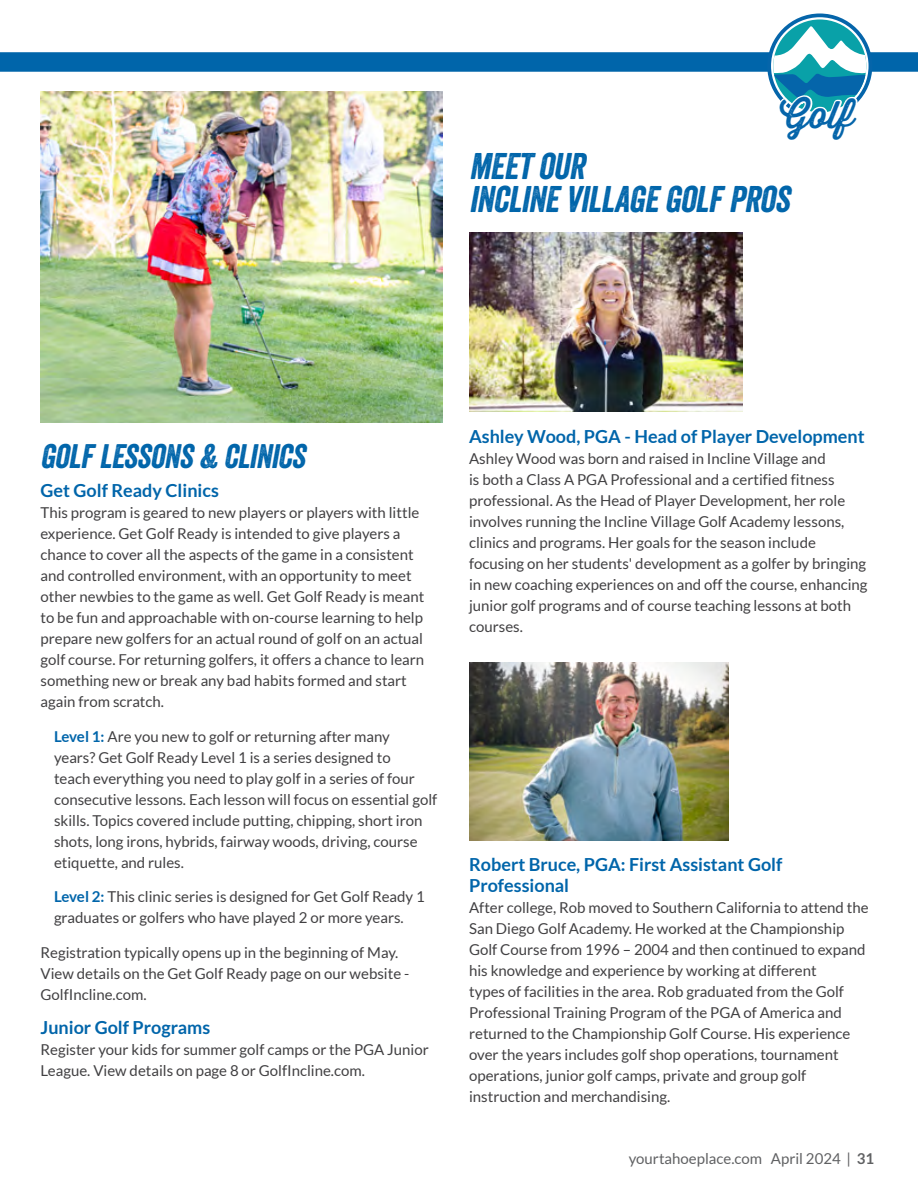
<style>
.page{position:relative;width:918px;height:1188px;background:#fff}
.page>*{position:absolute;margin:0;border:0;box-sizing:border-box;transform-origin:0 0}
.t1{font:37.35px "Thirsty Rough Reg";color:#0565aa}
.t2{font:italic 36px/33px "Veneer";color:#0065aa}
.t3{font:italic 33px "Veneer";color:#0065aa}
.t4{font:700 18px/21px "Lato";color:#0065aa}
.t5{font:15px/21px "Lato";color:#414042}
.t6{font:15px "Lato";color:#606163}
.s1{font-weight:700;color:#0065aa}
.s2{font-weight:700}
</style>
<div class="page">
<img style="left:40px;top:92px;width:402px;height:330px">
<div style="left:0;top:52px;width:918px;height:20px;background:#0065aa"></div>
<svg style="left:767px;top:14px;width:105px;height:101px"></svg>
<img style="left:469px;top:232px;width:273px;height:179px">
<img style="left:470px;top:663px;width:259px;height:178px">
<h1 class="t1" style="left:780px;top:87px;width:76px">Golf</h1>
<h2 class="t2" style="left:469px;top:149px;width:329px">MEETOUR<br>INCLINEVILLAGEGOLFPROS</h2>
<h3 class="t3" style="left:40px;top:436px;width:273px">GOLFLESSONS&amp; CLINICS</h3>
<p class="t4" style="left:40px;top:480px;width:180px">Get Golf Ready Clinics</p>
<p class="t5" style="left:40px;top:502px;width:385px">This program is geared to new players or players with little experience. Get Golf Ready is intended to give players a chance to cover all the aspects of the game in a consistent and controlled environment, with an opportunity to meet other newbies to the game as well. Get Golf Ready is meant to be fun and approachable with on-course learning to help prepare new golfers for an actual round of golf on an actual golf course. For returning golfers, it offers a chance to learn something new or break any bad habits formed and start again from scratch.</p>
<p class="t5" style="left:54px;top:726px;width:385px"><span class="s1">Level 1:</span> Are you new to golf or returning after many<br>years? Get Golf Ready Level 1 is a series designed to<br>teach everything you need to play golf in a series of four consecutive lessons. Each lesson will focus on essential golf skills. Topics covered include putting, chipping, short iron shots, long irons, hybrids, fairway woods, driving, course etiquette, and rules.</p>
<p class="t5" style="left:54px;top:886px;width:372px"><span class="s1">Level 2:</span> This clinic series is designed for Get Golf Ready 1 graduates or golfers who have played 2 or more years.</p>
<p class="t5" style="left:40px;top:942px;width:370px">Registration typically opens up in the beginning of May.<br>View details on the Get Golf Ready page on our website -<br>GolfIncline.com.</p>
<p class="t4" style="left:40px;top:1017px;width:171px">Junior Golf Programs</p>
<p class="t5" style="left:40px;top:1039px;width:390px">Register your kids for summer golf camps or the PGA Junior<br>League. View details on page 8 or GolfIncline.com.</p>
<p class="t4" style="left:469px;top:426px;width:397px">Ashley Wood, PGA - Head of Player Development</p>
<p class="t5" style="left:469px;top:448px;width:400px">Ashley Wood was born and raised in Incline Village and<br>is both a Class A PGA Professional and a certified fitness professional. As the Head of Player Development, her role involves running the Incline Village Golf Academy lessons, clinics and programs. Her goals for the season include focusing on her students' development as a golfer by bringing in new coaching experiences on and off the course, enhancing junior golf programs and of course teaching lessons at both courses.</p>
<p class="t4" style="left:469px;top:854px;width:315px">Robert Bruce, PGA: First Assistant Golf<br>Professional</p>
<p class="t5" style="left:469px;top:897px;width:401px">After college, Rob moved to Southern California to attend the San Diego Golf Academy. He worked at the Championship Golf Course from 1996 – 2004 and then continued to expand his knowledge and experience by working at different<br>types of facilities in the area. Rob graduated from the Golf Professional Training Program of the PGA of America and returned to the Championship Golf Course. His experience over the years includes golf shop operations, tournament operations, junior golf camps, private and group golf instruction and merchandising.</p>
<p class="t6" style="left:629px;top:1150px;width:247px">yourtahoeplace.com April 2024 | <span class="s2">31</span></p>
</div>
